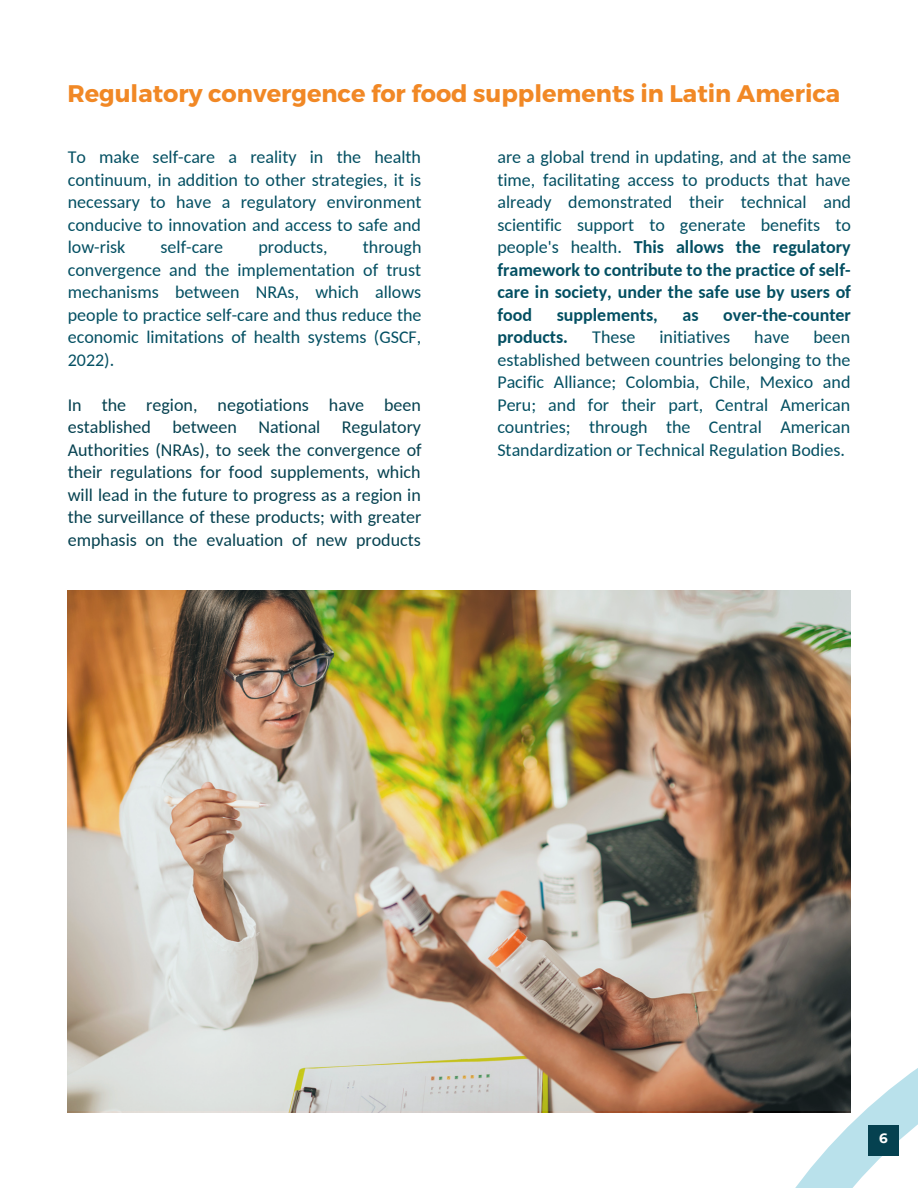
<style>
.page{position:relative;width:918px;height:1188px;background:#fff}
.page>*{position:absolute;margin:0;border:0;box-sizing:border-box;transform-origin:0 0}
.t1{font:700 24px "Montserrat";color:#f18825}
.t2{font:18px/22.5px "Carlito";color:#034f62;text-align:justify}
.t3{font:18px/22.5px "Carlito";color:#054150;text-align:justify}
.t4{font:700 18px "Carlito";color:#034f62}
.t5{font:700 13.5px "Montserrat";color:#fff}
.s1{font-weight:700}
</style>
<div class="page">
<svg style="left:617px;top:1068px;width:301px;height:120px"></svg>
<div style="left:868px;top:1125px;width:31px;height:30px;background:#054150"></div>
<img style="left:68px;top:590px;width:783px;height:521px">
<h1 class="t1" style="left:67px;top:78px;width:774px">Regulatory convergence for food supplements in Latin America</h1>
<p class="t2" style="left:68px;top:148px;width:355px">To make self-care a reality in the health continuum, in addition to other strategies, it is necessary to have a regulatory environment conducive to innovation and access to safe and low-risk</p>
<p class="t2" style="left:68px;top:238px;width:355px;text-indent:295px">through convergence and the implementation of trust mechanisms between NRAs, which allows people to practice self-care and thus reduce the economic limitations of health systems (GSCF, 2022).</p>
<p class="t3" style="left:68px;top:395px;width:355px">In the region, negotiations have been established between National Regulatory Authorities (NRAs), to seek the convergence of their regulations for food supplements, which will lead in the future to progress as a region in the surveillance of these products; with greater emphasis on the evaluation of new products</p>
<p class="t2" style="left:161px;top:238px;width:64px">self-care</p>
<p class="t2" style="left:258px;top:238px;width:71px">products,</p>
<p class="t2" style="left:497px;top:148px;width:355px">are a global trend in updating, and at the same time, facilitating access to products that have already demonstrated their technical and scientific support to generate benefits to people's health. <span class="s1">This allows the regulatory framework to contribute to the practice of self&shy;care in society, under the safe use by users of food</span></p>
<p class="t4" style="left:557px;top:307px;width:103px">supplements,</p>
<p class="t4" style="left:683px;top:307px;width:18px">as</p>
<p class="t4" style="left:723px;top:307px;width:129px">over-the-counter</p>
<p class="t4" style="left:497px;top:330px;width:72px">products.</p>
<p class="t2" style="left:592px;top:328px;width:45px">These</p>
<p class="t2" style="left:659px;top:328px;width:72px">initiatives</p>
<p class="t2" style="left:754px;top:328px;width:37px">have</p>
<p class="t2" style="left:497px;top:328px;width:355px;text-indent:316px">been established between countries belonging to the Pacific Alliance; Colombia, Chile, Mexico and Peru; and for their part, Central American countries; through the Central American Standardization or Technical Regulation Bodies.</p>
<p class="t5" style="left:879px;top:1130px;width:10px">6</p>
</div>
